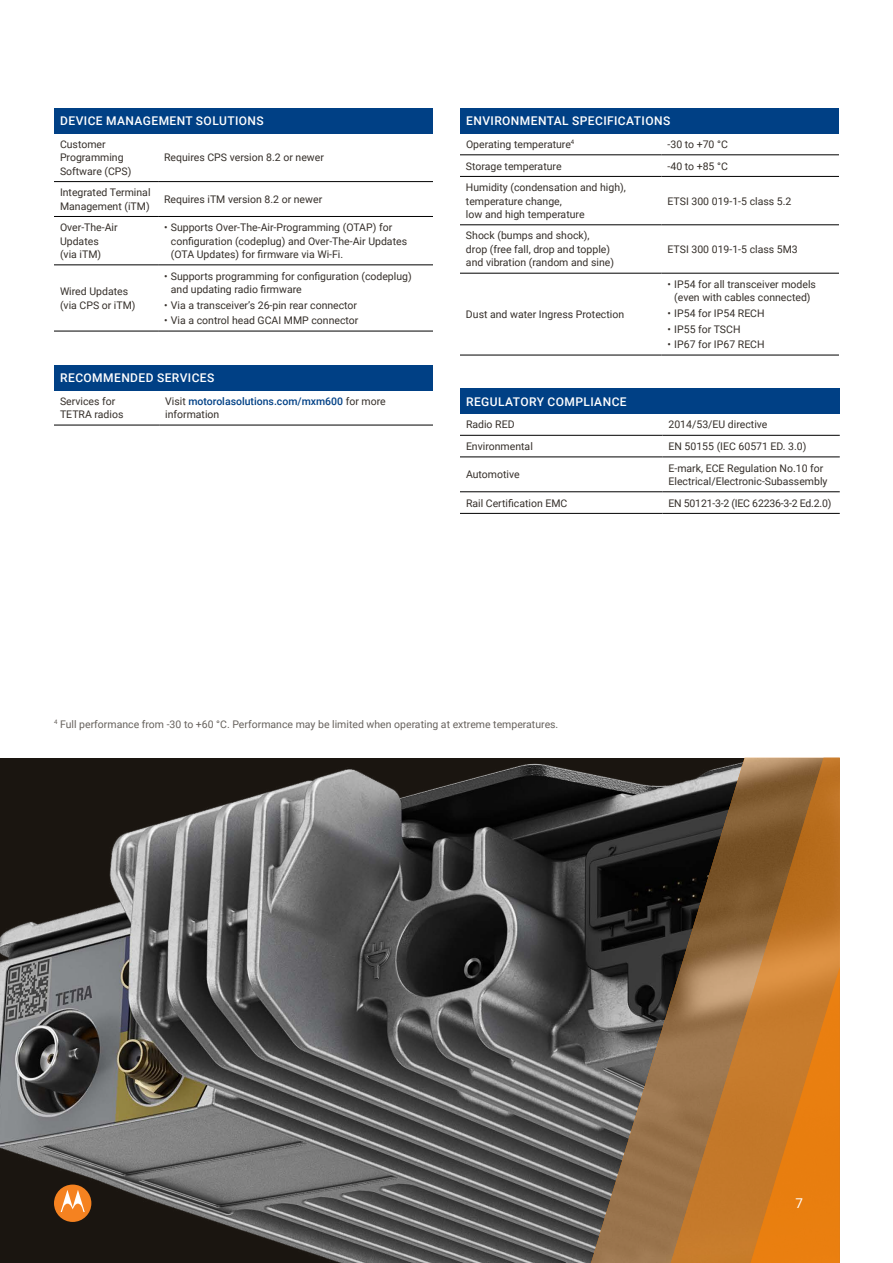
<style>
.page{position:relative;width:893px;height:1263px;background:#fff}
.page>*{position:absolute;margin:0;border:0;box-sizing:border-box;transform-origin:0 0}
.t1{font:13.5px "Roboto";color:#fff}
.t2{font:500 12px "Roboto";letter-spacing:.035em;color:#fff}
.t3{font:10.5px/13.5px "Roboto";color:#352f2a}
.t4{font:10.5px "Roboto";color:#67625d}
.t5{font:500 10.5px/13.5px "Roboto";color:#004085}
.t6{font:10.5px "Roboto";letter-spacing:-.02em;color:#352f2a}
.s1{font-weight:400;color:#352f2a}
</style>
<div class="page">
<img style="left:0;top:758px;width:591px;height:505px">
<img style="left:591px;top:758px;width:80px;height:505px">
<img style="left:671px;top:758px;width:169px;height:505px">
<img style="left:750px;top:967px;width:90px;height:296px">
<div style="left:54px;top:108px;width:379px;height:25px;background:#004085"></div>
<hr style="left:54px;top:181px;width:104px;height:1px;background:#000">
<hr style="left:158px;top:181px;width:275px;height:1px;background:#000">
<hr style="left:54px;top:216px;width:104px;height:1px;background:#000">
<hr style="left:158px;top:216px;width:275px;height:1px;background:#000">
<hr style="left:54px;top:265px;width:104px;height:1px;background:#000">
<hr style="left:158px;top:265px;width:275px;height:1px;background:#000">
<hr style="left:158px;top:331px;width:275px;height:1px;background:#000">
<hr style="left:54px;top:331px;width:104px;height:1px;background:#000">
<div style="left:460px;top:108px;width:379px;height:25px;background:#004085"></div>
<hr style="left:460px;top:155px;width:201px;height:1px;background:#000">
<hr style="left:662px;top:155px;width:177px;height:1px;background:#000">
<hr style="left:460px;top:176px;width:201px;height:1px;background:#000">
<hr style="left:662px;top:176px;width:177px;height:1px;background:#000">
<hr style="left:460px;top:225px;width:201px;height:1px;background:#000">
<hr style="left:662px;top:225px;width:177px;height:1px;background:#000">
<hr style="left:662px;top:273px;width:177px;height:1px;background:#000">
<hr style="left:662px;top:355px;width:177px;height:1px;background:#000">
<hr style="left:460px;top:273px;width:201px;height:1px;background:#000">
<hr style="left:460px;top:355px;width:201px;height:1px;background:#000">
<div style="left:54px;top:365px;width:379px;height:25px;background:#004085"></div>
<hr style="left:159px;top:425px;width:274px;height:1px;background:#000">
<hr style="left:54px;top:425px;width:105px;height:1px;background:#000">
<div style="left:460px;top:388px;width:380px;height:26px;background:#004085"></div>
<hr style="left:662px;top:435px;width:178px;height:1px;background:#000">
<hr style="left:662px;top:457px;width:178px;height:1px;background:#000">
<hr style="left:662px;top:491px;width:178px;height:1px;background:#000">
<hr style="left:662px;top:513px;width:178px;height:1px;background:#000">
<hr style="left:460px;top:435px;width:202px;height:1px;background:#000">
<hr style="left:460px;top:491px;width:202px;height:1px;background:#000">
<hr style="left:460px;top:513px;width:202px;height:1px;background:#000">
<hr style="left:460px;top:457px;width:202px;height:1px;background:#000">
<div style="left:54px;top:1184px;width:37px;height:38px;background:#f58220;border-radius:50%"></div>
<svg style="left:61px;top:1190px;width:24px;height:22px"></svg>
<p class="t2" style="left:60px;top:112px;width:205px">DEVICE MANAGEMENT SOLUTIONS</p>
<p class="t3" style="left:60px;top:137px;width:73px">Customer<br>Programming<br>Software (CPS)</p>
<p class="t3" style="left:164px;top:150px;width:161px">Requires CPS version 8.2 or newer</p>
<p class="t3" style="left:60px;top:185px;width:92px">Integrated Terminal<br>Management (iTM)</p>
<p class="t3" style="left:164px;top:192px;width:160px">Requires iTM version 8.2 or newer</p>
<p class="t3" style="left:60px;top:220px;width:59px">Over-The-Air<br>Updates (via iTM)</p>
<p class="t3" style="left:171px;top:220px;width:238px;text-indent:-7px">• Supports Over-The-Air-Programming (OTAP) for configuration (codeplug) and Over-The-Air Updates (OTA Updates) for firmware via Wi-Fi.</p>
<p class="t3" style="left:60px;top:284px;width:77px">Wired Updates (via CPS or iTM)</p>
<p class="t3" style="left:171px;top:269px;width:242px;text-indent:-7px">• Supports programming for configuration (codeplug) and updating radio firmware</p>
<p class="t3" style="left:164px;top:298px;width:195px">• Via a transceiver’s 26-pin rear connector</p>
<p class="t3" style="left:164px;top:313px;width:196px">• Via a control head GCAI MMP connector</p>
<p class="t2" style="left:466px;top:112px;width:206px">ENVIRONMENTAL SPECIFICATIONS</p>
<p class="t3" style="left:466px;top:137px;width:110px">Operating temperature<sup>4</sup></p>
<p class="t3" style="left:668px;top:137px;width:62px">-30 to +70 °C</p>
<p class="t3" style="left:466px;top:159px;width:97px">Storage temperature</p>
<p class="t3" style="left:668px;top:159px;width:62px">-40 to +85 °C</p>
<p class="t3" style="left:466px;top:180px;width:161px">Humidity (condensation and high), temperature change,<br>low and high temperature</p>
<p class="t3" style="left:668px;top:194px;width:125px">ETSI 300 019-1-5 class 5.2</p>
<p class="t3" style="left:466px;top:229px;width:150px">Shock (bumps and shock),<br>drop (free fall, drop and topple) and vibration (random and sine)</p>
<p class="t3" style="left:466px;top:307px;width:160px">Dust and water Ingress Protection</p>
<p class="t3" style="left:668px;top:242px;width:132px">ETSI 300 019-1-5 class 5M3</p>
<p class="t3" style="left:668px;top:277px;width:150px;text-align:center">• IP54 for all transceiver models (even with cables connected)</p>
<p class="t3" style="left:668px;top:306px;width:99px">• IP54 for IP54 RECH</p>
<p class="t3" style="left:668px;top:322px;width:74px">• IP55 for TSCH</p>
<p class="t3" style="left:668px;top:337px;width:99px">• IP67 for IP67 RECH</p>
<p class="t2" style="left:60px;top:369px;width:156px">RECOMMENDED SERVICES</p>
<p class="t3" style="left:60px;top:394px;width:65px">Services for<br>TETRA radios</p>
<p class="t5" style="left:165px;top:394px;width:222px"><span class="s1">Visit</span> motorolasolutions.com/mxm600 <span class="s1">for more information</span></p>
<p class="t2" style="left:466px;top:393px;width:162px">REGULATORY COMPLIANCE</p>
<p class="t3" style="left:466px;top:418px;width:50px">Radio RED</p>
<p class="t3" style="left:668px;top:418px;width:100px">2014/53/EU directive</p>
<p class="t3" style="left:466px;top:439px;width:68px">Environmental</p>
<p class="t3" style="left:668px;top:439px;width:139px">EN 50155 (IEC 60571 ED. 3.0)</p>
<p class="t3" style="left:466px;top:467px;width:55px">Automotive</p>
<p class="t3" style="left:668px;top:461px;width:160px">E-mark, ECE Regulation No.10 for<br>Electrical/Electronic-Subassembly</p>
<p class="t3" style="left:466px;top:496px;width:103px">Rail Certification EMC</p>
<p class="t6" style="left:668px;top:495px;width:164px">EN 50121-3-2 (IEC 62236-3-2 Ed.2.0)</p>
<p class="t4" style="left:54px;top:717px;width:506px"><sup>4</sup> Full performance from -30 to +60 °C. Performance may be limited when operating at extreme temperatures.</p>
<p class="t1" style="left:795px;top:1194px;width:9px">7</p>
</div>
